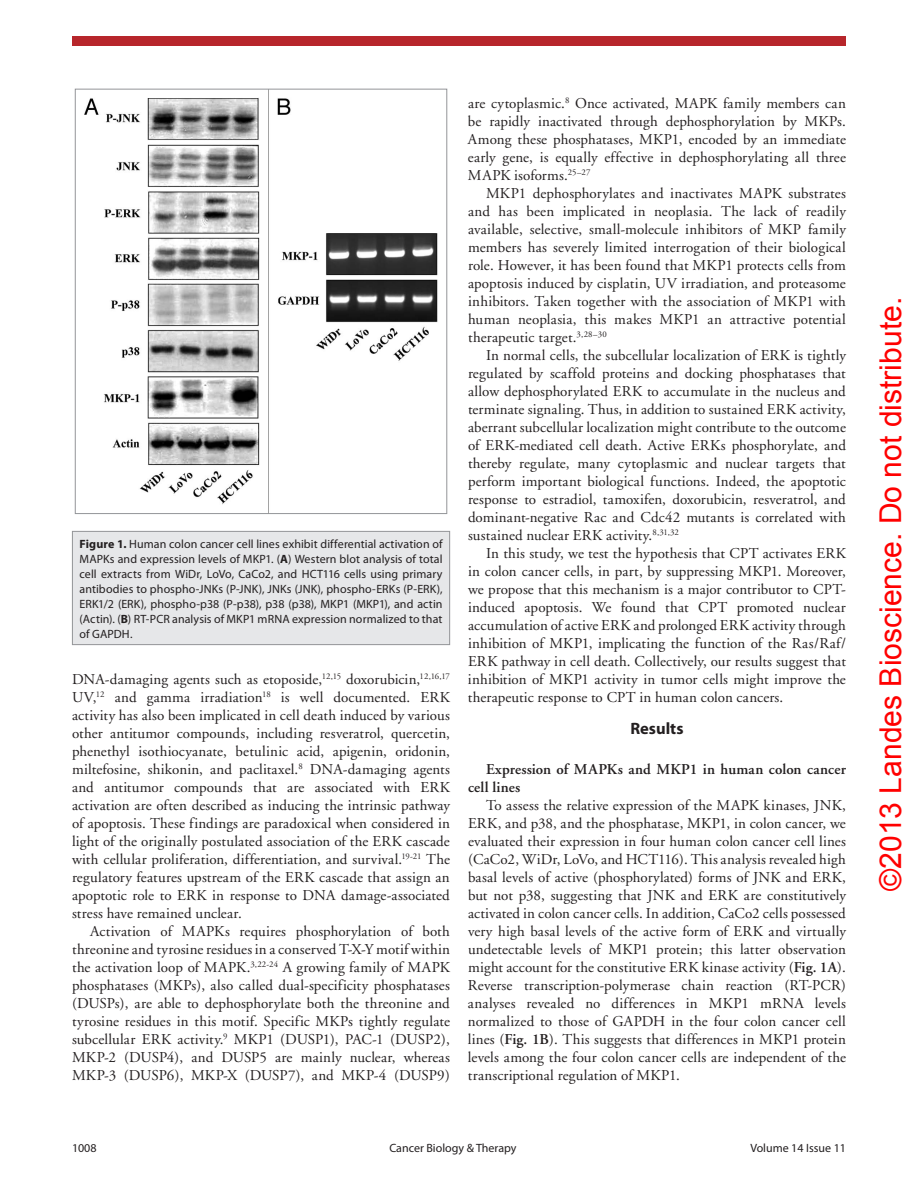
<style>
.page{position:relative;width:918px;height:1188px;background:#fff}
.page>*{position:absolute;margin:0;border:0;box-sizing:border-box;transform-origin:0 0}
.t1{font:30.15px "Arial";color:#f00}
.t2{font:700 16.5px "Myriad Pro";color:#231f20}
.t3{font:15px/18px "Adobe Garamond";letter-spacing:.01em;color:#231f20;text-align:justify}
.t4{font:600 15px/18px "Adobe Garamond";letter-spacing:.015em;color:#231f20}
.t5{font:12px/15px "Myriad Pro";letter-spacing:.005em;color:#231f20;text-align:justify}
.s1{font-weight:700}
.s2{font-weight:600}
</style>
<div class="page">
<div style="left:72px;top:36px;width:774px;height:10px;background:#b7262b"></div>
<img style="left:84px;top:91px;width:354px;height:421px">
<div style="left:75px;top:89px;width:372px;height:425px;border:1px solid #939598"></div>
<div style="left:72px;top:531px;width:378px;height:114px;background:#e6e7e9"></div>
<div style="left:72px;top:531px;width:378px;height:114px;border:1px solid #939598"></div>
<p class="t5" style="left:80px;top:536px;width:365px"><span class="s1">Figure 1.</span> Human colon cancer cell lines exhibit differential activation of MAPKs and expression levels of MKP1. (<span class="s1">A</span>) Western blot analysis of total cell extracts from WiDr, LoVo, CaCo2, and HCT116 cells using primary antibodies to phospho-JNKs (P-JNK), JNKs (JNK), phospho-ERKs (P-ERK), ERK1/2 (ERK), phospho-p38 (P-p38), p38 (p38), MKP1 (MKP1), and actin (Actin). (<span class="s1">B</span>) RT-PCR analysis of MKP1 mRNA expression normalized to that of GAPDH .</p>
<p class="t3" style="left:72px;top:671px;width:379px">DNA-damaging agents such as etoposide,<sup>12,15</sup> doxorubicin,<sup>12,16,17<br></sup>UV,<sup>12</sup> and gamma irradiation<sup>18</sup> is well documented. ERK activity has also been implicated in cell death induced by various other antitumor compounds, including resveratrol, quercetin, phenethyl isothiocyanate, betulinic acid, apigenin, oridonin, miltefosine, shikonin, and paclitaxel.<sup>8</sup> DNA-damaging agents and antitumor compounds that are associated with ERK activation are often described as inducing the intrinsic pathway of apoptosis. These findings are paradoxical when considered in light of the originally postulated association of the ERK cascade with cellular proliferation, differentiation, and survival.<sup>19-21</sup> The regulatory features upstream of the ERK cascade that assign an apoptotic role to ERK in response to DNA damage-associated stress have remained unclear.</p>
<p class="t3" style="left:72px;top:923px;width:379px;text-indent:18px">Activation of MAPKs requires phosphorylation of both threonine and tyrosine residues in a conserved T-X-Y motif within the activation loop of MAPK.<sup>3,22-24</sup> A growing family of MAPK phosphatases (MKPs), also called dual-specificity phosphatases (DUSPs), are able to dephosphorylate both the threonine and tyrosine residues in this motif. Specific MKPs tightly regulate subcellular ERK activity.<sup>9</sup> MKP1 (DUSP1), PAC-1 (DUSP2), MKP-2 (DUSP4), and DUSP5 are mainly nuclear, whereas MKP-3 (DUSP6), MKP-X (DUSP7), and MKP-4 (DUSP9)</p>
<p class="t3" style="left:468px;top:95px;width:379px">are cytoplasmic.<sup>8</sup> Once activated, MAPK family members can be rapidly inactivated through dephosphorylation by MKPs.<br>Among these phosphatases, MKP1, encoded by an immediate early gene, is equally effective in dephosphorylating all three MAPK isoforms.<sup>25–27</sup></p>
<p class="t3" style="left:468px;top:185px;width:379px;text-indent:18px">MKP1 dephosphorylates and inactivates MAPK substrates and has been implicated in neoplasia. The lack of readily available, selective, small-molecule inhibitors of MKP family members has severely limited interrogation of their biological role. However, it has been found that MKP1 protects cells from apoptosis induced by cisplatin, UV irradiation, and proteasome inhibitors. Taken together with the association of MKP1 with human neoplasia, this makes MKP1 an attractive potential therapeutic target.<sup>3,28–30</sup></p>
<p class="t3" style="left:468px;top:347px;width:379px;text-indent:18px">In normal cells, the subcellular localization of ERK is tightly regulated by scaffold proteins and docking phosphatases that allow dephosphorylated ERK to accumulate in the nucleus and terminate signaling. Thus, in addition to sustained ERK activity, aberrant subcellular localization might contribute to the outcome of ERK-mediated cell death. Active ERKs phosphorylate, and thereby regulate, many cytoplasmic and nuclear targets that perform important biological functions. Indeed, the apoptotic response to estradiol, tamoxifen, doxorubicin, resveratrol, and dominant-negative Rac and Cdc42 mutants is correlated with sustained nuclear ERK activity.<sup>8,31,32</sup></p>
<p class="t3" style="left:468px;top:545px;width:379px;text-indent:18px">In this study, we test the hypothesis that CPT activates ERK in colon cancer cells, in part, by suppressing MKP1. Moreover, we propose that this mechanism is a major contributor to CPT&shy;induced apoptosis. We found that CPT promoted nuclear accumulation of active ERK and prolonged ERK activity through inhibition of MKP1, implicating the function of the Ras/Raf/ ERK pathway in cell death. Collectively, our results suggest that inhibition of MKP1 activity in tumor cells might improve the therapeutic response to CPT in human colon cancers.</p>
<p class="t2" style="left:630px;top:718px;width:55px">Results</p>
<p class="t4" style="left:468px;top:761px;width:379px;text-indent:18px">Expression of MAPKs and MKP1 in human colon cancer cell lines</p>
<p class="t3" style="left:468px;top:797px;width:380px;text-indent:18px">To assess the relative expression of the MAPK kinases, JNK, ERK, and p38, and the phosphatase, MKP1, in colon cancer, we evaluated their expression in four human colon cancer cell lines (CaCo2, WiDr, LoVo, and HCT116). This analysis revealed high basal levels of active (phosphorylated) forms of JNK and ERK, but not p38, suggesting that JNK and ERK are constitutively activated in colon cancer cells. In addition, CaCo2 cells possessed very high basal levels of the active form of ERK and virtually undetectable levels of MKP1 protein; this latter observation might account for the constitutive ERK kinase activity (<span class="s2">Fig. 1A</span>).<br>Reverse transcription-polymerase chain reaction (RT-PCR) analyses revealed no differences in MKP1 mRNA levels normalized to those of GAPDH in the four colon cancer cell lines (<span class="s2">Fig. 1B</span>). This suggests that differences in MKP1 protein levels among the four colon cancer cells are independent of the transcriptional regulation of MKP1.</p>
<p class="t5" style="left:72px;top:1140px;width:26px">1008</p>
<p class="t5" style="left:389px;top:1140px;width:129px">Cancer Biology &amp; Therapy</p>
<p class="t5" style="left:750px;top:1140px;width:97px">Volume 14 Issue 11</p>
<h1 class="t1" style="left:871px;top:891px;width:595px;rotate:-90deg">©2013 Landes Bioscience. Do not distribute.</h1>
</div>
